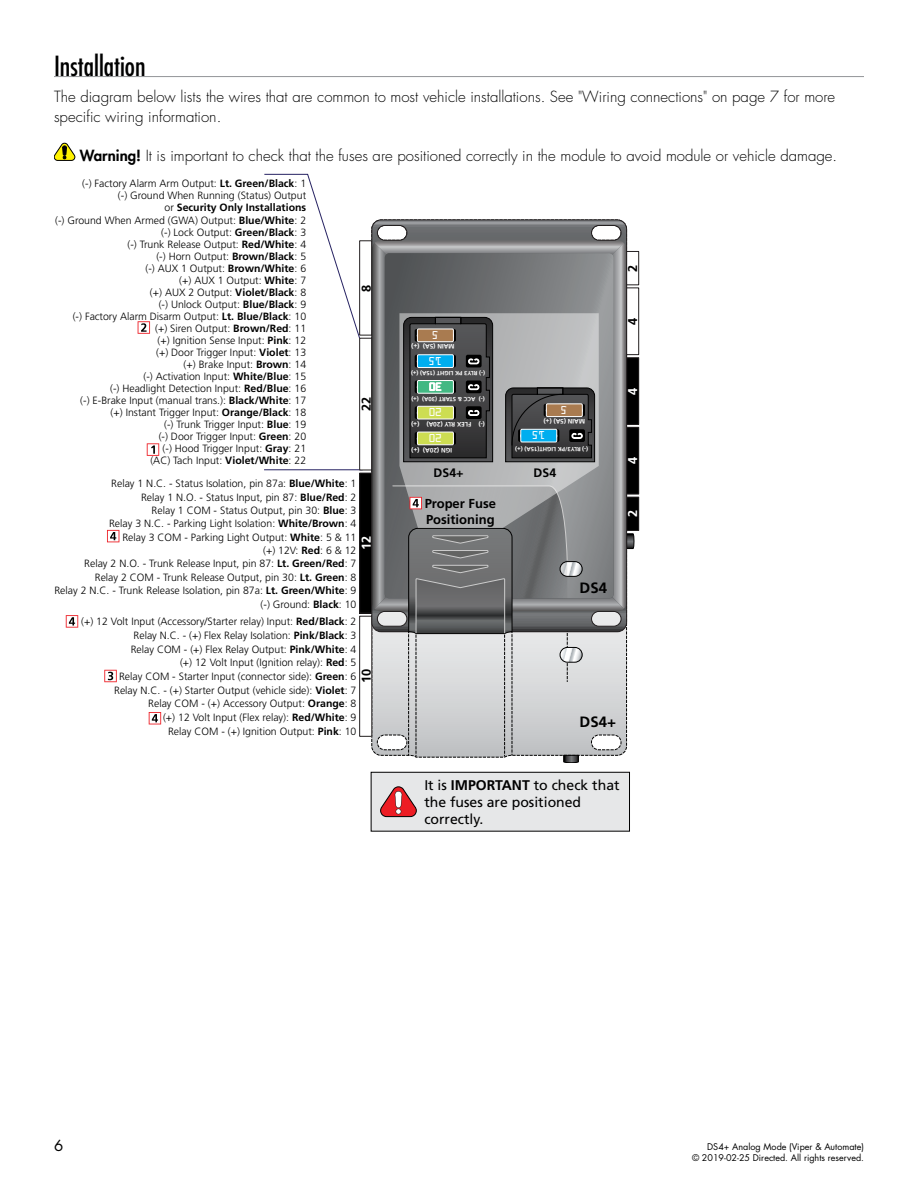
<style>
.page{position:relative;width:918px;height:1188px;background:#fff}
.page>*{position:absolute;margin:0;border:0;box-sizing:border-box;transform-origin:0 0}
.t1{font:condensed 27px "Futura";color:#000}
.t2{font:300 15px/19.5px "Futura";color:#000}
.t3{font:700 15px "Frutiger";color:#000}
.t4{font:15px "Futura";color:#000}
.t5{font:14.1px/16.8px "Frutiger";color:#000}
.t6{font:700 13.05px/15.6px "Frutiger";color:#000}
.t7{font:700 12.9px "Frutiger";color:#000}
.t8{font:700 12.9px "Frutiger";color:#fff}
.t9{font:700 12.3px "Frutiger";color:#000}
.t10{font:12.15px "OCRA Extended";letter-spacing:-.075em;color:#fff}
.t11{font:300 10.5px/12px "Frutiger";color:#000;text-align:right}
.t12{font:700 10.5px/12px "Frutiger";color:#000;text-align:right}
.t13{font:9px/10.8px "Futura";color:#000;text-align:right}
.t14{font:700 6.45px "Frutiger";color:#fff}
.t15{font:700 6px "Frutiger";color:#fff}
.s1{font-weight:800}
.s2{font-weight:700}
.s3{font-weight:300}
</style>
<div class="page">
<hr style="left:54px;top:76px;width:810px;height:1px;background:#939598">
<svg style="left:54px;top:143px;width:21px;height:18px"></svg>
<svg style="left:264px;top:173px;width:98px;height:165px"></svg>
<hr style="left:264px;top:469px;width:99px;height:1px;background:#262262">
<div style="left:359px;top:338px;width:13px;height:132px;border:1px solid #231f20"></div>
<div style="left:360px;top:241px;width:12px;height:94px;background:#fff"></div>
<div style="left:359px;top:241px;width:13px;height:94px;border:1px solid #231f20"></div>
<div style="left:359px;top:616px;width:13px;height:121px;border:1px solid #231f20"></div>
<div style="left:360px;top:473px;width:12px;height:140px;background:#000"></div>
<div style="left:359px;top:473px;width:13px;height:140px;border:1px solid #231f20"></div>
<div style="left:627px;top:497px;width:12px;height:34px;background:#000"></div>
<div style="left:626px;top:497px;width:13px;height:34px;border:1px solid #231f20"></div>
<div style="left:627px;top:427px;width:12px;height:67px;background:#000"></div>
<div style="left:626px;top:427px;width:13px;height:67px;border:1px solid #231f20"></div>
<div style="left:627px;top:358px;width:12px;height:66px;background:#000"></div>
<div style="left:626px;top:357px;width:13px;height:68px;border:1px solid #231f20"></div>
<div style="left:626px;top:288px;width:13px;height:67px;border:1px solid #231f20"></div>
<div style="left:626px;top:251px;width:13px;height:34px;border:1px solid #231f20"></div>
<svg style="left:371px;top:220px;width:256px;height:412px;background:#7c7e80"></svg>
<svg style="left:147px;top:443px;width:12px;height:13px"></svg>
<svg style="left:138px;top:321px;width:12px;height:13px"></svg>
<svg style="left:104px;top:670px;width:13px;height:12px"></svg>
<div style="left:371px;top:772px;width:259px;height:59px;background:#e6e7e8"></div>
<div style="left:371px;top:772px;width:259px;height:60px;border:1px solid #000"></div>
<svg style="left:380px;top:786px;width:37px;height:31px"></svg>
<svg style="left:149px;top:712px;width:12px;height:12px"></svg>
<svg style="left:372px;top:240px;width:263px;height:523px;background:#909393"></svg>
<svg style="left:66px;top:615px;width:12px;height:13px"></svg>
<svg style="left:107px;top:530px;width:12px;height:12px"></svg>
<h1 class="t1" style="left:54px;top:49px;width:93px">Installation</h1>
<h2 class="t2" style="left:54px;top:88px;width:783px">The diagram below lists the wires that are common to most vehicle installations. See "Wiring connections" on page 7 for more specific wiring information.</h2>
<h2 class="t2" style="left:80px;top:146px;width:759px"><span class="s1">Warning!</span> It is important to check that the fuses are positioned correctly in the module to avoid module or vehicle damage.</h2>
<p class="t11" style="left:82px;top:178px;width:225px">(-) Factory Alarm Arm Output: <span class="s2">Lt. Green/Black</span>: 1</p>
<p class="t11" style="left:118px;top:190px;width:190px">(-) Ground When Running (Status) Output</p>
<p class="t12" style="left:55px;top:202px;width:253px"><span class="s3">or</span> Security Only Installations<br><span class="s3">(-) Ground When Armed (GWA) Output:</span> Blue/White<span class="s3">: 2</span></p>
<p class="t11" style="left:161px;top:226px;width:146px">(-) Lock Output: <span class="s2">Green/Black</span>: 3</p>
<p class="t11" style="left:127px;top:238px;width:180px">(-) Trunk Release Output: <span class="s2">Red/White</span>: 4</p>
<p class="t11" style="left:145px;top:250px;width:162px">(-) Horn Output: <span class="s2">Brown/Black</span>: 5 (-) AUX 1 Output: <span class="s2">Brown/White</span>: 6 (+) AUX 1 Output: <span class="s2">White</span>: 7<br>(+) AUX 2 Output: <span class="s2">Violet/Black</span>: 8</p>
<p class="t11" style="left:159px;top:298px;width:149px">(-) Unlock Output: <span class="s2">Blue/Black</span>: 9</p>
<p class="t11" style="left:73px;top:310px;width:235px">(-) Factory Alarm Disarm Output: <span class="s2">Lt. Blue/Black</span>: 10</p>
<p class="t11" style="left:155px;top:322px;width:153px;text-align:left">(+) Siren Output: <span class="s2">Brown/Red</span>: 11 (+) Ignition Sense Input: <span class="s2">Pink</span>: 12</p>
<p class="t11" style="left:156px;top:346px;width:152px">(+) Door Trigger Input: <span class="s2">Violet</span>: 13</p>
<p class="t11" style="left:110px;top:359px;width:198px">(+) Brake Input: <span class="s2">Brown</span>: 14<br>(-) Activation Input: <span class="s2">White/Blue</span>: 15<br>(-) Headlight Detection Input: <span class="s2">Red/Blue</span>: 16</p>
<p class="t11" style="left:80px;top:395px;width:227px">(-) E-Brake Input (manual trans.): <span class="s2">Black/White</span>: 17 (+) Instant Trigger Input: <span class="s2">Orange/Black</span>: 18<br>(-) Trunk Trigger Input: <span class="s2">Blue</span>: 19</p>
<p class="t11" style="left:150px;top:443px;width:157px">(-) Hood Trigger Input: <span class="s2">Gray</span>: 21 (AC) Tach Input: <span class="s2">Violet/White</span>: 22</p>
<p class="t11" style="left:159px;top:431px;width:149px">(-) Door Trigger Input: <span class="s2">Green</span>: 20</p>
<p class="t7" style="left:359px;top:292px;width:9px;rotate:-90deg">8</p>
<p class="t7" style="left:359px;top:411px;width:16px;rotate:-90deg">22</p>
<p class="t11" style="left:109px;top:477px;width:249px;line-height:13.4px">Relay 1 N.C. - Status Isolation, pin 87a: <span class="s2">Blue/White</span>: 1<br>Relay 1 N.O. - Status Input, pin 87: <span class="s2">Blue/Red</span>: 2<br>Relay 1 COM - Status Output, pin 30: <span class="s2">Blue</span>: 3<br>Relay 3 N.C. - Parking Light Isolation: <span class="s2">White/Brown</span>: 4</p>
<p class="t11" style="left:54px;top:557px;width:304px;line-height:13.4px">Relay 2 N.O. - Trunk Release Input, pin 87: <span class="s2">Lt. Green/Red</span>: 7<br>Relay 2 COM - Trunk Release Output, pin 30: <span class="s2">Lt. Green</span>: 8<br>Relay 2 N.C. - Trunk Release Isolation, pin 87a: <span class="s2">Lt. Green/White</span>: 9</p>
<p class="t11" style="left:122px;top:531px;width:236px">Relay 3 COM - Parking Light Output: <span class="s2">White</span>: 5 &amp; 11</p>
<p class="t8" style="left:359px;top:550px;width:16px;rotate:-90deg">12</p>
<p class="t11" style="left:263px;top:545px;width:95px">(+) 12V: <span class="s2">Red</span>: 6 &amp; 12</p>
<p class="t11" style="left:261px;top:598px;width:97px">(-) Ground: <span class="s2">Black</span>: 10</p>
<p class="t11" style="left:81px;top:616px;width:277px">(+) 12 Volt Input (Accessory/Starter relay) Input: <span class="s2">Red/Black</span>: 2</p>
<p class="t11" style="left:131px;top:643px;width:227px">Relay COM - (+) Flex Relay Output: <span class="s2">Pink/White</span>: 4</p>
<p class="t11" style="left:134px;top:629px;width:224px">Relay N.C. - (+) Flex Relay Isolation: <span class="s2">Pink/Black</span>: 3</p>
<p class="t11" style="left:180px;top:657px;width:178px">(+) 12 Volt Input (Ignition relay): <span class="s2">Red</span>: 5</p>
<p class="t7" style="left:359px;top:683px;width:16px;rotate:-90deg">10</p>
<p class="t11" style="left:119px;top:671px;width:239px">Relay COM - Starter Input (connector side): <span class="s2">Green</span>: 6</p>
<p class="t11" style="left:114px;top:684px;width:244px">Relay N.C. - (+) Starter Output (vehicle side): <span class="s2">Violet</span>: 7</p>
<p class="t11" style="left:168px;top:725px;width:190px">Relay COM - (+) Ignition Output: <span class="s2">Pink</span>: 10</p>
<p class="t11" style="left:148px;top:698px;width:210px">Relay COM - (+) Accessory Output: <span class="s2">Orange</span>: 8</p>
<p class="t11" style="left:163px;top:712px;width:195px">(+) 12 Volt Input (Flex relay): <span class="s2">Red/White</span>: 9</p>
<p class="t10" style="left:439px;top:342px;width:9px;rotate:-180deg">5</p>
<p class="t10" style="left:442px;top:367px;width:15px;rotate:-180deg">15</p>
<p class="t14" style="left:455px;top:350px;width:45px;rotate:-180deg">MAIN (5A) (+)</p>
<p class="t15" style="left:485px;top:377px;width:76px;rotate:-180deg">(-) RLY3 PK LIGHT (15A) (+)</p>
<p class="t15" style="left:485px;top:402px;width:75px;rotate:-180deg">(-) ACC &amp; START (30A) (+)</p>
<p class="t14" style="left:485px;top:428px;width:75px;rotate:-180deg">(-) FLEX RLY (20A) (+)</p>
<p class="t14" style="left:452px;top:454px;width:42px;rotate:-180deg">IGN (20A) (+)</p>
<p class="t10" style="left:442px;top:419px;width:15px;rotate:-180deg">20</p>
<p class="t10" style="left:442px;top:445px;width:15px;rotate:-180deg">20</p>
<p class="t10" style="left:568px;top:416px;width:9px;rotate:-180deg">5</p>
<p class="t14" style="left:585px;top:425px;width:43px;rotate:-180deg">MAIN (5A) (+)</p>
<p class="t15" style="left:588px;top:453px;width:75px;rotate:-180deg">(-) RLY3/PK LIGHT(15A) (+)</p>
<p class="t14" style="left:582px;top:428px;width:75px;rotate:-180deg">(-) FLEX RLY (20A) (+)</p>
<p class="t14" style="left:549px;top:454px;width:42px;rotate:-180deg">IGN (20A) (+)</p>
<p class="t10" style="left:546px;top:442px;width:15px;rotate:-180deg">15</p>
<p class="t10" style="left:539px;top:445px;width:15px;rotate:-180deg">20</p>
<p class="t9" style="left:434px;top:465px;width:31px">DS4+</p>
<p class="t9" style="left:534px;top:465px;width:24px">DS4</p>
<p class="t6" style="left:425px;top:496px;width:73px">Proper Fuse<br>Positioning</p>
<p class="t7" style="left:625px;top:272px;width:9px;rotate:-90deg">2</p>
<p class="t7" style="left:625px;top:325px;width:9px;rotate:-90deg">4</p>
<p class="t8" style="left:625px;top:395px;width:9px;rotate:-90deg">4</p>
<p class="t8" style="left:625px;top:464px;width:9px;rotate:-90deg">4</p>
<p class="t8" style="left:625px;top:517px;width:9px;rotate:-90deg">2</p>
<h2 class="t3" style="left:580px;top:579px;width:29px">DS4</h2>
<h2 class="t3" style="left:580px;top:713px;width:38px">DS4+</h2>
<h3 class="t5" style="left:424px;top:777px;width:197px">It is <span class="s2">IMPORTANT</span> to check that the fuses are positioned correctly.</h3>
<h2 class="t4" style="left:54px;top:1135px;width:11px">6</h2>
<p class="t13" style="left:692px;top:1141px;width:173px">DS4+ Analog Mode (Viper &amp; Automate)<br>© 2019-02-25 Directed. All rights reserved.</p>
</div>
